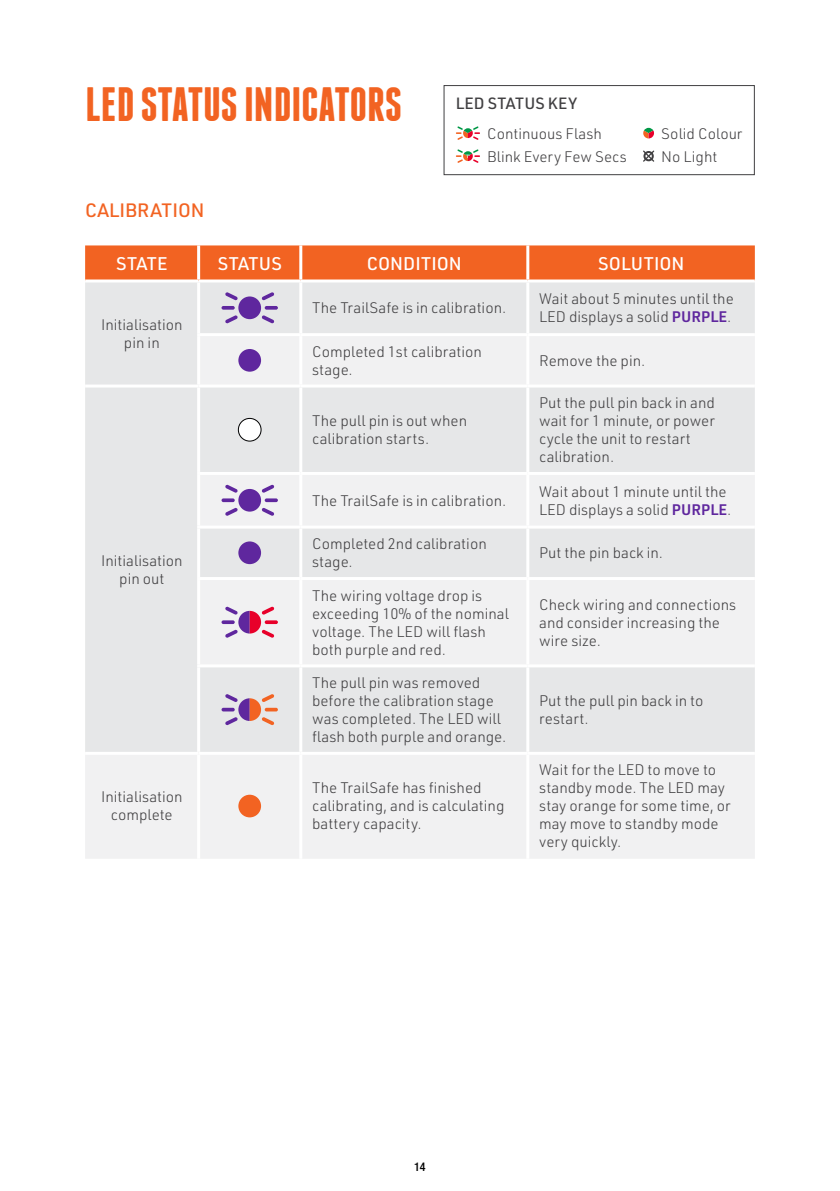
<style>
.page{position:relative;width:840px;height:1191px;background:#fff}
.page>*{position:absolute;margin:0;border:0;box-sizing:border-box;transform-origin:0 0}
.t1{font:700 48px "Franchise";color:#f26322}
.t2{font:500 19px "URWDIN";color:#f26322}
.t3{font:500 18px "URWDIN";color:#fff}
.t4{font:500 16px "URWDIN";letter-spacing:.005em;color:#414042}
.t5{font:300 15px/18px "URWDIN";color:#414042}
.t6{font:500 condensed 12px "Helvetica Neue LT";color:#000}
.s1{font-weight:600;color:#5f279e}
</style>
<div class="page">
<div style="left:85px;top:245px;width:669px;height:34px;background:#f26322"></div>
<div style="left:85px;top:282px;width:669px;height:53px;background:#e6e7e8"></div>
<svg style="left:85px;top:335px;width:669px;height:523px;fill:#f1f1f2"></svg>
<hr style="left:197px;top:245px;width:3px;height:34px;background:#fff">
<hr style="left:299px;top:245px;width:3px;height:34px;background:#fff">
<hr style="left:526px;top:245px;width:3px;height:34px;background:#fff">
<hr style="left:197px;top:282px;width:3px;height:51px;background:#fff">
<hr style="left:299px;top:282px;width:3px;height:51px;background:#fff">
<hr style="left:526px;top:282px;width:3px;height:51px;background:#fff">
<hr style="left:197px;top:333px;width:103px;height:3px;background:#fff">
<hr style="left:197px;top:336px;width:3px;height:48px;background:#fff">
<hr style="left:300px;top:333px;width:227px;height:3px;background:#fff">
<hr style="left:299px;top:336px;width:3px;height:48px;background:#fff">
<hr style="left:527px;top:333px;width:227px;height:3px;background:#fff">
<hr style="left:526px;top:336px;width:3px;height:48px;background:#fff">
<hr style="left:85px;top:384px;width:113px;height:3px;background:#fff">
<hr style="left:198px;top:384px;width:102px;height:3px;background:#fff">
<hr style="left:197px;top:387px;width:3px;height:85px;background:#fff">
<hr style="left:300px;top:384px;width:227px;height:3px;background:#fff">
<hr style="left:299px;top:387px;width:3px;height:85px;background:#fff">
<hr style="left:527px;top:384px;width:227px;height:3px;background:#fff">
<hr style="left:526px;top:387px;width:3px;height:85px;background:#fff">
<hr style="left:197px;top:472px;width:103px;height:3px;background:#fff">
<hr style="left:197px;top:475px;width:3px;height:50px;background:#fff">
<hr style="left:300px;top:472px;width:227px;height:3px;background:#fff">
<hr style="left:299px;top:475px;width:3px;height:50px;background:#fff">
<hr style="left:527px;top:472px;width:227px;height:3px;background:#fff">
<hr style="left:526px;top:475px;width:3px;height:50px;background:#fff">
<hr style="left:197px;top:525px;width:103px;height:3px;background:#fff">
<hr style="left:197px;top:528px;width:3px;height:49px;background:#fff">
<hr style="left:300px;top:525px;width:227px;height:3px;background:#fff">
<hr style="left:299px;top:528px;width:3px;height:49px;background:#fff">
<hr style="left:527px;top:525px;width:227px;height:3px;background:#fff">
<hr style="left:526px;top:528px;width:3px;height:49px;background:#fff">
<hr style="left:197px;top:577px;width:103px;height:3px;background:#fff">
<hr style="left:197px;top:580px;width:3px;height:84px;background:#fff">
<hr style="left:300px;top:577px;width:227px;height:3px;background:#fff">
<hr style="left:299px;top:580px;width:3px;height:84px;background:#fff">
<hr style="left:527px;top:577px;width:227px;height:3px;background:#fff">
<hr style="left:526px;top:580px;width:3px;height:84px;background:#fff">
<hr style="left:197px;top:664px;width:103px;height:3px;background:#fff">
<hr style="left:197px;top:667px;width:3px;height:85px;background:#fff">
<hr style="left:300px;top:664px;width:227px;height:3px;background:#fff">
<hr style="left:299px;top:667px;width:3px;height:85px;background:#fff">
<hr style="left:527px;top:664px;width:227px;height:3px;background:#fff">
<hr style="left:526px;top:667px;width:3px;height:85px;background:#fff">
<hr style="left:85px;top:752px;width:113px;height:3px;background:#fff">
<hr style="left:198px;top:752px;width:102px;height:3px;background:#fff">
<hr style="left:197px;top:755px;width:3px;height:103px;background:#fff">
<hr style="left:300px;top:752px;width:227px;height:3px;background:#fff">
<hr style="left:299px;top:755px;width:3px;height:103px;background:#fff">
<hr style="left:527px;top:752px;width:227px;height:3px;background:#fff">
<hr style="left:526px;top:755px;width:3px;height:103px;background:#fff">
<div style="left:238px;top:296px;width:23px;height:23px;background:#5f279e;border-radius:50%"></div>
<svg style="left:225px;top:292px;width:13px;height:8px"></svg>
<svg style="left:225px;top:315px;width:13px;height:8px"></svg>
<svg style="left:221px;top:306px;width:13px;height:4px"></svg>
<svg style="left:261px;top:292px;width:13px;height:8px"></svg>
<svg style="left:261px;top:315px;width:13px;height:8px"></svg>
<svg style="left:264px;top:306px;width:14px;height:4px"></svg>
<div style="left:238px;top:349px;width:23px;height:23px;background:#5f279e;border-radius:50%"></div>
<div style="left:238px;top:418px;width:23px;height:23px;background:#fff;border-radius:50%"></div>
<div style="left:238px;top:418px;width:23px;height:23px;border:1px solid #000;border-radius:50%"></div>
<div style="left:238px;top:489px;width:23px;height:22px;background:#5f279e;border-radius:50%"></div>
<svg style="left:225px;top:484px;width:13px;height:9px"></svg>
<svg style="left:225px;top:507px;width:13px;height:9px"></svg>
<svg style="left:221px;top:498px;width:13px;height:4px"></svg>
<svg style="left:261px;top:484px;width:13px;height:9px"></svg>
<svg style="left:261px;top:507px;width:13px;height:9px"></svg>
<svg style="left:264px;top:498px;width:14px;height:4px"></svg>
<div style="left:238px;top:541px;width:23px;height:23px;background:#5f279e;border-radius:50%"></div>
<svg style="left:221px;top:620px;width:13px;height:4px"></svg>
<svg style="left:264px;top:620px;width:14px;height:4px"></svg>
<svg style="left:225px;top:606px;width:49px;height:32px"></svg>
<hr style="left:264px;top:708px;width:14px;height:3px;background:#f26322;border-radius:2px">
<svg style="left:221px;top:694px;width:53px;height:31px;background:#cca5b1"></svg>
<div style="left:238px;top:794px;width:23px;height:23px;background:#f26322;border-radius:50%"></div>
<svg style="left:456px;top:126px;width:23px;height:14px"></svg>
<svg style="left:643px;top:128px;width:10px;height:10px"></svg>
<svg style="left:456px;top:149px;width:23px;height:14px"></svg>
<svg style="left:643px;top:150px;width:11px;height:12px"></svg>
<div style="left:443px;top:85px;width:311px;height:90px;border:1px solid #414042"></div>
<h1 class="t1" style="left:85px;top:82px;width:318px">LED STATUS INDICATORS</h1>
<p class="t4" style="left:455px;top:92px;width:123px">LED STATUS KEY</p>
<p class="t5" style="left:487px;top:124px;width:116px">Continuous Flash</p>
<p class="t5" style="left:661px;top:124px;width:83px">Solid Colour</p>
<p class="t5" style="left:487px;top:147px;width:141px">Blink Every Few Secs</p>
<p class="t5" style="left:661px;top:147px;width:58px">No Light</p>
<p class="t2" style="left:85px;top:198px;width:121px">CALIBRATION</p>
<p class="t3" style="left:116px;top:251px;width:53px">STATE</p>
<p class="t3" style="left:217px;top:251px;width:65px">STATUS</p>
<p class="t3" style="left:366px;top:251px;width:97px">CONDITION</p>
<p class="t3" style="left:598px;top:251px;width:88px">SOLUTION</p>
<p class="t5" style="left:101px;top:315px;width:83px;text-align:center">Initialisation pin in</p>
<p class="t5" style="left:101px;top:551px;width:83px;text-align:center">Initialisation pin out</p>
<p class="t5" style="left:312px;top:298px;width:195px">The TrailSafe is in calibration.</p>
<p class="t5" style="left:539px;top:289px;width:196px">Wait about 5 minutes until the<br>LED displays a solid <span class="s1">PURPLE</span>.</p>
<p class="t5" style="left:312px;top:342px;width:171px">Completed 1st calibration stage.</p>
<p class="t5" style="left:539px;top:351px;width:108px">Remove the pin.</p>
<p class="t5" style="left:312px;top:411px;width:156px">The pull pin is out when calibration starts.</p>
<p class="t5" style="left:539px;top:393px;width:177px">Put the pull pin back in and wait for 1 minute, or power cycle the unit to restart calibration.</p>
<p class="t5" style="left:312px;top:491px;width:195px">The TrailSafe is in calibration.</p>
<p class="t5" style="left:539px;top:482px;width:193px">Wait about 1 minute until the<br>LED displays a solid <span class="s1">PURPLE</span>.</p>
<p class="t5" style="left:312px;top:534px;width:176px">Completed 2nd calibration stage.</p>
<p class="t5" style="left:539px;top:543px;width:125px">Put the pin back in.</p>
<p class="t5" style="left:312px;top:586px;width:198px">The wiring voltage drop is exceeding 10% of the nominal voltage. The LED will flash both purple and red.</p>
<p class="t5" style="left:539px;top:595px;width:198px">Check wiring and connections and consider increasing the wire size.</p>
<p class="t5" style="left:312px;top:673px;width:195px">The pull pin was removed before the calibration stage was completed. The LED will flash both purple and orange.</p>
<p class="t5" style="left:539px;top:691px;width:166px">Put the pull pin back in to restart.</p>
<p class="t5" style="left:101px;top:787px;width:83px;text-align:center">Initialisation complete</p>
<p class="t5" style="left:312px;top:778px;width:194px">The TrailSafe has finished calibrating, and is calculating battery capacity.</p>
<p class="t5" style="left:539px;top:760px;width:193px">Wait for the LED to move to standby mode. The LED may stay orange for some time, or may move to standby mode very quickly.</p>
<p class="t6" style="left:414px;top:1159px;width:13px">14</p>
</div>
